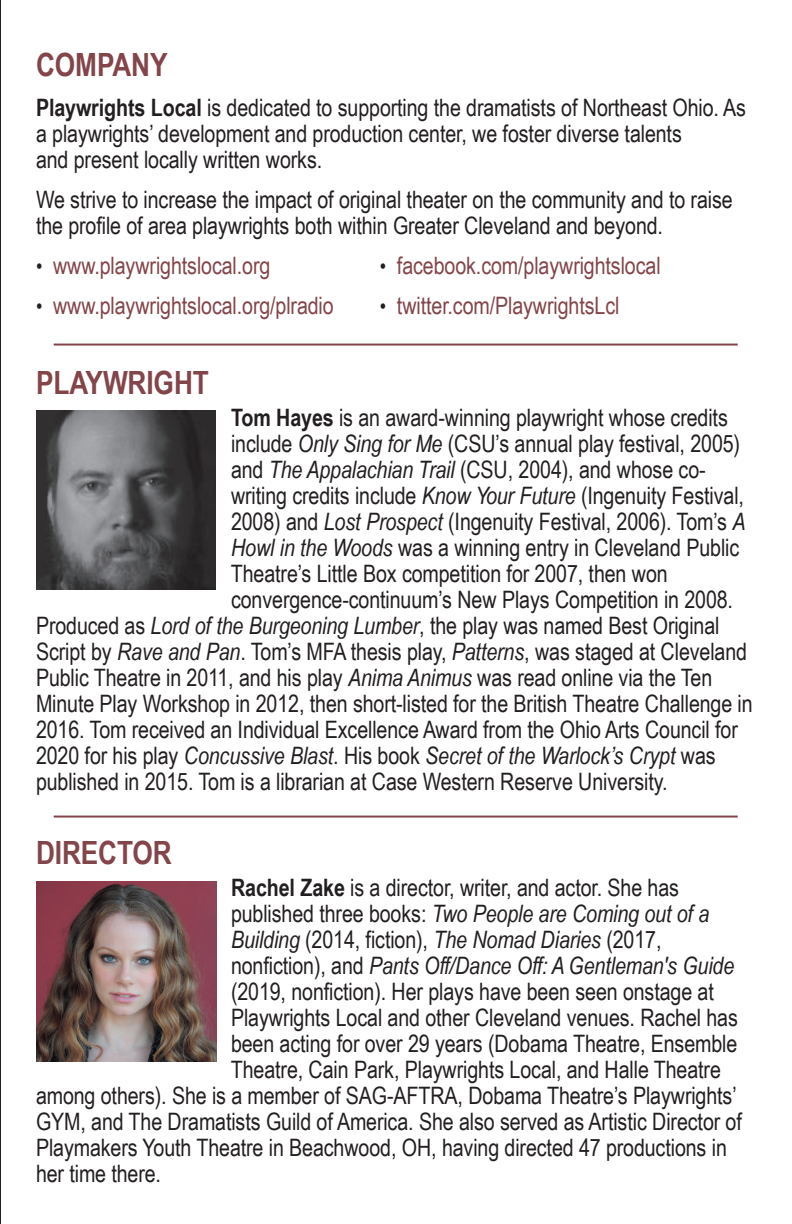
<style>
.page{position:relative;width:792px;height:1224px;background:#fff}
.page>*{position:absolute;margin:0;border:0;box-sizing:border-box;transform-origin:0 0}
.t1{font:700 32px "Arial Narrow";letter-spacing:-.005em;color:#834549}
.t2{font:24px/26px "Arial Narrow";letter-spacing:-.005em;color:#231f20}
.t3{font:italic 24px "Arial Narrow";letter-spacing:-.005em;color:#231f20}
.t4{font:24px "Arial Narrow";letter-spacing:-.005em;color:#834549}
.s1{font-weight:700}
.s2{font-size:22px;color:#231f20}
.s3{font-style:italic}
.s4{font-style:normal}
</style>
<div class="page">
<svg style="left:0;top:0;width:1px;height:1224px"></svg>
<img style="left:37px;top:882px;width:180px;height:180px">
<img style="left:36px;top:411px;width:180px;height:179px">
<hr style="left:54px;top:344px;width:684px;height:2px;background:#834549">
<hr style="left:54px;top:816px;width:684px;height:2px;background:#834549">
<h1 class="t1" style="left:36px;top:46px;width:133px">COMPANY</h1>
<p class="t2" style="left:36px;top:94px;width:712px"><span class="s1">Playwrights Local</span> is dedicated to supporting the dramatists of Northeast Ohio. As a playwrights’ development and production center, we foster diverse talents<br>and present locally written works.</p>
<p class="t2" style="left:36px;top:186px;width:698px">We strive to increase the impact of original theater on the community and to raise the profile of area playwrights both within Greater Cleveland and beyond.</p>
<p class="t4" style="left:36px;top:252px;width:236px"><span class="s2">•</span> www.playwrightslocal.org</p>
<p class="t4" style="left:380px;top:252px;width:282px"><span class="s2">•</span> facebook.com/playwrightslocal</p>
<p class="t4" style="left:36px;top:292px;width:299px"><span class="s2">•</span> www.playwrightslocal.org/plradio</p>
<p class="t4" style="left:380px;top:292px;width:241px"><span class="s2">•</span> twitter.com/PlaywrightsLcl</p>
<h1 class="t1" style="left:36px;top:364px;width:174px">PLAYWRIGHT</h1>
<p class="t2" style="left:231px;top:404px;width:498px"><span class="s1">Tom Hayes</span> is an award-winning playwright whose credits</p>
<p class="t2" style="left:231px;top:430px;width:511px">include <span class="s3">Only Sing for Me</span> (CSU’s annual play festival, 2005)</p>
<p class="t2" style="left:231px;top:456px;width:476px">and <span class="s3">The Appalachian Trail</span> (CSU, 2004), and whose co-</p>
<p class="t2" style="left:231px;top:482px;width:515px">writing credits include <span class="s3">Know Your Future</span> (Ingenuity Festival,</p>
<p class="t2" style="left:231px;top:508px;width:516px">2008) and <span class="s3">Lost Prospect</span> (Ingenuity Festival, 2006). Tom’s <span class="s3">A</span></p>
<p class="t2" style="left:231px;top:534px;width:510px"><span class="s3">Howl in the Woods</span> was a winning entry in Cleveland Public</p>
<p class="t2" style="left:231px;top:560px;width:438px">Theatre’s Little Box competition for 2007, then won</p>
<p class="t2" style="left:231px;top:586px;width:504px">convergence-continuum’s New Plays Competition in 2008.</p>
<p class="t2" style="left:36px;top:612px;width:685px">Produced as <span class="s3">Lord of the Burgeoning Lumber</span>, the play was named Best Original</p>
<p class="t2" style="left:36px;top:638px;width:713px">Script by <span class="s3">Rave and Pan</span>. Tom’s MFA thesis play, <span class="s3">Patterns</span>, was staged at Cleveland</p>
<p class="t2" style="left:36px;top:664px;width:678px">Public Theatre in 2011, and his play <span class="s3">Anima Animus</span> was read online via the Ten</p>
<p class="t2" style="left:36px;top:690px;width:718px">Minute Play Workshop in 2012, then short-listed for the British Theatre Challenge in</p>
<p class="t2" style="left:36px;top:716px;width:703px">2016. Tom received an Individual Excellence Award from the Ohio Arts Council for</p>
<p class="t3" style="left:36px;top:742px;width:681px"><span class="s4">2020 for his play</span> Concussive Blast<span class="s4">. His book</span> Secret of the Warlock’s Crypt <span class="s4">was</span></p>
<p class="t2" style="left:36px;top:768px;width:633px">published in 2015. Tom is a librarian at Case Western Reserve University.</p>
<h1 class="t1" style="left:36px;top:834px;width:137px">DIRECTOR</h1>
<p class="t2" style="left:231px;top:874px;width:450px"><span class="s1">Rachel Zake</span> is a director, writer, and actor. She has</p>
<p class="t3" style="left:231px;top:900px;width:480px"><span class="s4">published three books:</span> Two People are Coming out of a</p>
<p class="t3" style="left:231px;top:926px;width:432px">Building <span class="s4">(2014, fiction),</span> The Nomad Diaries <span class="s4">(2017,</span></p>
<p class="t3" style="left:231px;top:952px;width:505px"><span class="s4">nonfiction), and</span> Pants Off/Dance Off: A Gentleman's Guide</p>
<p class="t2" style="left:231px;top:978px;width:484px">(2019, nonfiction). Her plays have been seen onstage at</p>
<p class="t2" style="left:231px;top:1004px;width:508px">Playwrights Local and other Cleveland venues. Rachel has</p>
<p class="t2" style="left:231px;top:1030px;width:508px">been acting for over 29 years (Dobama Theatre, Ensemble</p>
<p class="t2" style="left:231px;top:1056px;width:492px">Theatre, Cain Park, Playwrights Local, and Halle Theatre</p>
<p class="t2" style="left:36px;top:1082px;width:702px">among others). She is a member of SAG-AFTRA, Dobama Theatre’s Playwrights’</p>
<p class="t2" style="left:36px;top:1108px;width:707px">GYM, and The Dramatists Guild of America. She also served as Artistic Director of</p>
<p class="t2" style="left:36px;top:1134px;width:692px">Playmakers Youth Theatre in Beachwood, OH, having directed 47 productions in</p>
<p class="t2" style="left:36px;top:1160px;width:127px">her time there.</p>
</div>
